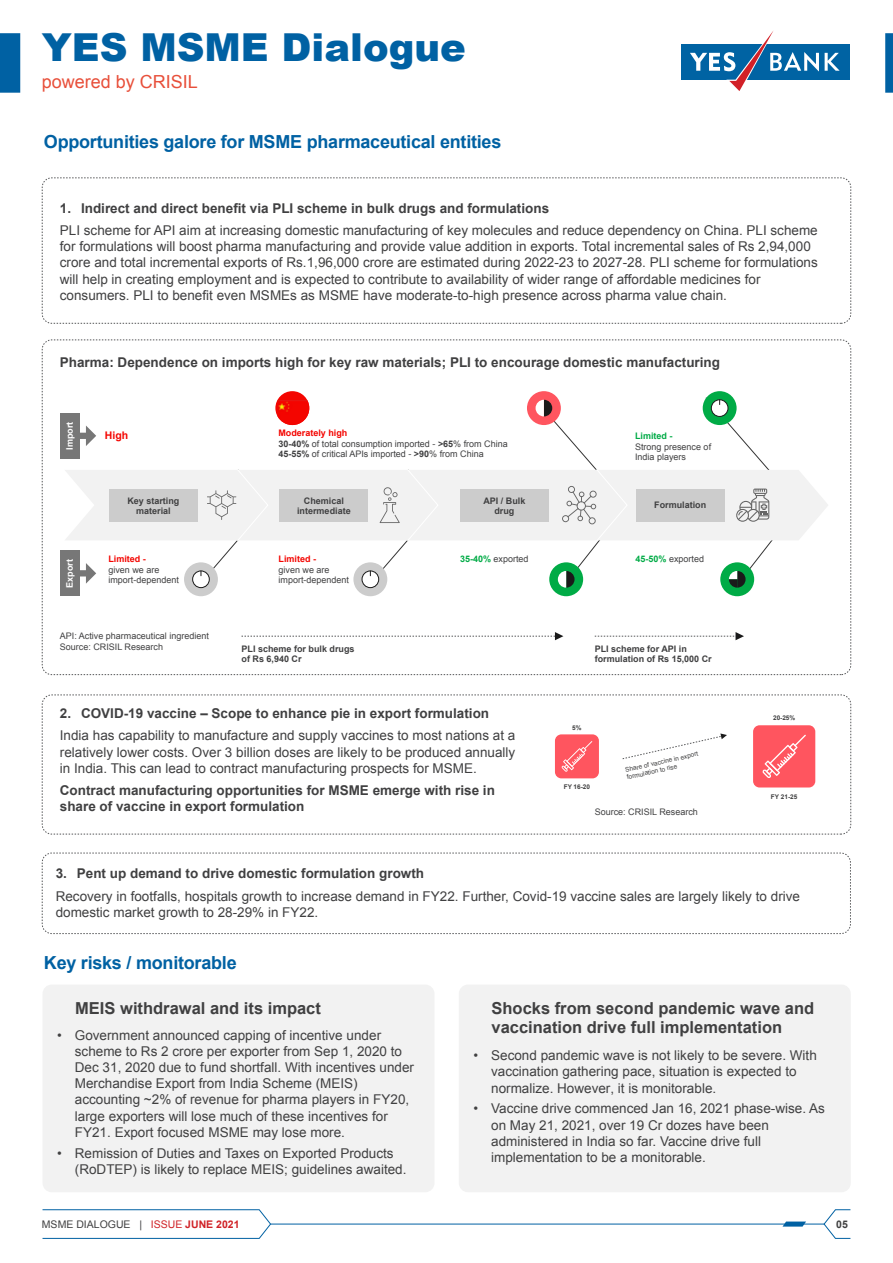
<style>
.page{position:relative;width:893px;height:1263px;background:#fff}
.page>*{position:absolute;margin:0;border:0;box-sizing:border-box;transform-origin:0 0}
.t1{font:900 38.55px "Arial";color:#0061a3}
.t2{font:700 18px "Arial";letter-spacing:-.015em;color:#0061a3}
.t3{font:18px "Arial";color:#e84f3a}
.t4{font:700 16.5px/19.8px "Arial";color:#404041}
.t5{font:13.5px/16.2px "Arial";color:#404041}
.t6{font:700 13.5px/16.2px "Arial";color:#404041}
.t7{font:10.5px "Arial";color:#404041}
.t8{font:700 10.5px "Arial";color:#f40500}
.t9{font:700 10.5px "Arial";color:#404041}
.t10{font:9px/10.5px "Arial";color:#404041}
.t11{font:700 9px/10.5px "Arial";color:#404041;text-align:center}
.t12{font:700 9px "Arial";color:#f40500}
.t13{font:700 9px "Arial";color:#fff}
.t14{font:700 9px "Arial";color:#00ab46}
.t15{font:6.45px/7.5px "Arial";color:#404041}
.t16{font:700 6.45px "Arial";color:#404041}
.s1{font-weight:700;color:#f40500}
.s2{font-weight:700}
.s3{font-weight:700;color:#00ab46}
.s4{color:#d02227}
.s5{font-weight:700;color:#d02227}
</style>
<div class="page">
<svg style="left:42px;top:1209px;width:229px;height:30px"></svg>
<hr style="left:271px;top:1224px;width:553px;height:1px;background:#0061a3">
<svg style="left:823px;top:1209px;width:28px;height:30px"></svg>
<svg style="left:782px;top:1221px;width:24px;height:5px"></svg>
<div style="left:42px;top:178px;width:809px;height:145px;border:1px dashed #58595b;border-radius:10px"></div>
<div style="left:42px;top:695px;width:809px;height:139px;border:1px dashed #58595b;border-radius:10px"></div>
<div style="left:42px;top:853px;width:809px;height:81px;border:1px dashed #58595b;border-radius:10px"></div>
<svg style="left:80px;top:425px;width:16px;height:21px"></svg>
<div style="left:60px;top:413px;width:20px;height:46px;background:#777"></div>
<svg style="left:80px;top:563px;width:16px;height:21px"></svg>
<div style="left:60px;top:550px;width:20px;height:46px;background:#777"></div>
<div style="left:275px;top:391px;width:34px;height:34px;background:#f40500;border-radius:50%"></div>
<img style="left:278px;top:400px;width:31px;height:25px">
<svg style="left:65px;top:470px;width:763px;height:70px;fill:#f2f2f2"></svg>
<div style="left:109px;top:489px;width:89px;height:32px;background:#ccc"></div>
<div style="left:280px;top:489px;width:88px;height:32px;background:#ccc"></div>
<div style="left:460px;top:489px;width:89px;height:32px;background:#ccc"></div>
<div style="left:636px;top:489px;width:88px;height:32px;background:#ccc"></div>
<div style="left:527px;top:391px;width:34px;height:34px;background:#ff555f;border-radius:50%"></div>
<div style="left:703px;top:391px;width:34px;height:34px;background:#00ab46;border-radius:50%"></div>
<div style="left:549px;top:562px;width:34px;height:34px;background:#00ab46;border-radius:50%"></div>
<svg style="left:533px;top:397px;width:95px;height:191px"></svg>
<div style="left:720px;top:562px;width:34px;height:34px;background:#00ab46;border-radius:50%"></div>
<div style="left:353px;top:562px;width:34px;height:34px;background:#ccc;border-radius:50%"></div>
<svg style="left:362px;top:571px;width:17px;height:17px"></svg>
<div style="left:362px;top:571px;width:17px;height:17px;border:1px solid #1a1a1a;border-radius:50%"></div>
<svg style="left:367px;top:469px;width:72px;height:118px"></svg>
<div style="left:184px;top:562px;width:34px;height:34px;background:#ccc;border-radius:50%"></div>
<div style="left:193px;top:571px;width:16px;height:17px;background:#fff;border-radius:50%"></div>
<div style="left:192px;top:571px;width:18px;height:17px;border:1px solid #1a1a1a;border-radius:50%"></div>
<svg style="left:199px;top:469px;width:70px;height:116px"></svg>
<svg style="left:705px;top:397px;width:95px;height:191px"></svg>
<svg style="left:241px;top:632px;width:322px;height:8px"></svg>
<svg style="left:595px;top:632px;width:149px;height:8px"></svg>
<div style="left:555px;top:734px;width:44px;height:44px;background:#ff555f;border-radius:6px"></div>
<svg style="left:561px;top:741px;width:31px;height:31px"></svg>
<div style="left:753px;top:725px;width:62px;height:62px;background:#ff555f;border-radius:6px"></div>
<svg style="left:762px;top:735px;width:44px;height:43px"></svg>
<svg style="left:622px;top:733px;width:105px;height:26px"></svg>
<div style="left:43px;top:984px;width:391px;height:208px;background:#f2f2f2;border-radius:9px"></div>
<div style="left:459px;top:984px;width:392px;height:208px;background:#f2f2f2;border-radius:9px"></div>
<svg style="left:849px;top:44px;width:1px;height:36px"></svg>
<div style="left:681px;top:44px;width:168px;height:36px;background:#0063a3"></div>
<svg style="left:825px;top:53px;width:15px;height:18px"></svg>
<svg style="left:690px;top:31px;width:129px;height:60px"></svg>
<div style="left:0;top:33px;width:20px;height:60px;background:#0061a3"></div>
<div style="left:885px;top:33px;width:8px;height:60px;background:#0061a3"></div>
<h1 class="t1" style="left:42px;top:20px;width:425px">YES MSME Dialogue</h1>
<h2 class="t3" style="left:42px;top:70px;width:158px">powered by CRISIL</h2>
<h2 class="t2" style="left:44px;top:130px;width:459px">Opportunities galore for MSME pharmaceutical entities</h2>
<p class="t6" style="left:60px;top:200px;width:491px">1. Indirect and direct benefit via PLI scheme in bulk drugs and formulations</p>
<p class="t5" style="left:60px;top:222px;width:759px">PLI scheme for API aim at increasing domestic manufacturing of key molecules and reduce dependency on China. PLI scheme for formulations will boost pharma manufacturing and provide value addition in exports. Total incremental sales of Rs 2,94,000 crore and total incremental exports of Rs.1,96,000 crore are estimated during 2022-23 to 2027-28. PLI scheme for formulations will help in creating employment and is expected to contribute to availability of wider range of affordable medicines for consumers. PLI to benefit even MSMEs as MSME have moderate-to-high presence across pharma value chain.</p>
<p class="t6" style="left:60px;top:355px;width:662px">Pharma: Dependence on imports high for key raw materials; PLI to encourage domestic manufacturing</p>
<p class="t13" style="left:64px;top:450px;width:29px;rotate:-90deg">Import</p>
<p class="t13" style="left:64px;top:588px;width:30px;rotate:-90deg">Export</p>
<p class="t8" style="left:105px;top:429px;width:25px">High</p>
<p class="t10" style="left:278px;top:428px;width:231px"><span class="s1">Moderately high<br></span><span class="s2">30-40%</span> of total consumption imported - <span class="s2">&gt;65</span>% from China<br><span class="s2">45-55%</span> of critical APIs imported - <span class="s2">&gt;90</span>% from China</p>
<p class="t14" style="left:635px;top:430px;width:39px">Limited -</p>
<p class="t10" style="left:635px;top:441px;width:78px">Strong presence of<br>India players</p>
<p class="t11" style="left:127px;top:495px;width:54px">Key starting material</p>
<p class="t11" style="left:297px;top:495px;width:55px">Chemical intermediate</p>
<p class="t11" style="left:483px;top:495px;width:44px">API / Bulk drug</p>
<p class="t11" style="left:654px;top:500px;width:54px">Formulation</p>
<p class="t10" style="left:635px;top:554px;width:70px"><span class="s3">45-50%</span> exported</p>
<p class="t10" style="left:460px;top:554px;width:70px"><span class="s3">35-40%</span> exported</p>
<p class="t12" style="left:279px;top:553px;width:39px">Limited -</p>
<p class="t10" style="left:279px;top:564px;width:72px">given we are import-dependent</p>
<p class="t12" style="left:108px;top:553px;width:39px">Limited -</p>
<p class="t10" style="left:108px;top:564px;width:72px">given we are import-dependent</p>
<p class="t10" style="left:60px;top:631px;width:151px">API: Active pharmaceutical ingredient<br>Source: CRISIL Research</p>
<p class="t11" style="left:242px;top:643px;width:115px;text-align:left">PLI scheme for bulk drugs of Rs 6,940 Cr</p>
<p class="t11" style="left:595px;top:643px;width:119px;text-align:left">PLI scheme for API in formulation of Rs 15,000 Cr</p>
<p class="t6" style="left:60px;top:706px;width:431px">2. COVID-19 vaccine – Scope to enhance pie in export formulation</p>
<p class="t5" style="left:60px;top:728px;width:457px;text-align:justify">India has capability to manufacture and supply vaccines to most nations at a relatively lower costs. Over 3 billion doses are likely to be produced annually in India. This can lead to contract manufacturing prospects for MSME.</p>
<p class="t6" style="left:60px;top:783px;width:437px">Contract manufacturing opportunities for MSME emerge with rise in share of vaccine in export formulation</p>
<p class="t16" style="left:572px;top:723px;width:11px">5%</p>
<p class="t16" style="left:564px;top:782px;width:28px">FY 16-20</p>
<p class="t15" style="left:624px;top:766px;width:76px;rotate:-13deg">Share of vaccine in export formulation to rise</p>
<p class="t10" style="left:595px;top:807px;width:105px">Source: CRISIL Research</p>
<p class="t16" style="left:773px;top:713px;width:24px">20-25%</p>
<p class="t16" style="left:771px;top:792px;width:28px">FY 21-25</p>
<p class="t6" style="left:56px;top:866px;width:370px">3. Pent up demand to drive domestic formulation growth</p>
<p class="t5" style="left:56px;top:888px;width:746px">Recovery in footfalls, hospitals growth to increase demand in FY22. Further, Covid-19 vaccine sales are largely likely to drive domestic market growth to 28-29% in FY22.</p>
<h2 class="t2" style="left:44px;top:951px;width:194px">Key risks / monitorable</h2>
<p class="t4" style="left:75px;top:998px;width:247px">MEIS withdrawal and its impact</p>
<p class="t5" style="left:75px;top:1027px;width:341px;text-indent:-18px">• Government announced capping of incentive under scheme to Rs 2 crore per exporter from Sep 1, 2020 to Dec 31, 2020 due to fund shortfall. With incentives under Merchandise Export from India Scheme (MEIS) accounting ~2% of revenue for pharma players in FY20, large exporters will lose much of these incentives for FY21. Export focused MSME may lose more.</p>
<p class="t5" style="left:75px;top:1145px;width:333px;text-indent:-18px">• Remission of Duties and Taxes on Exported Products (RoDTEP) is likely to replace MEIS; guidelines awaited.</p>
<p class="t4" style="left:491px;top:998px;width:324px">Shocks from second pandemic wave and vaccination drive full implementation</p>
<p class="t5" style="left:491px;top:1047px;width:327px;text-indent:-18px">• Second pandemic wave is not likely to be severe. With vaccination gathering pace, situation is expected to normalize. However, it is monitorable.</p>
<p class="t5" style="left:491px;top:1101px;width:335px;text-indent:-18px">• Vaccine drive commenced Jan 16, 2021 phase-wise. As on May 21, 2021, over 19 Cr dozes have been administered in India so far. Vaccine drive full implementation to be a monitorable.</p>
<p class="t7" style="left:42px;top:1217px;width:199px">MSME DIALOGUE | <span class="s4">ISSUE</span> <span class="s5">JUNE 2021</span></p>
<p class="t9" style="left:836px;top:1217px;width:13px">05</p>
</div>
